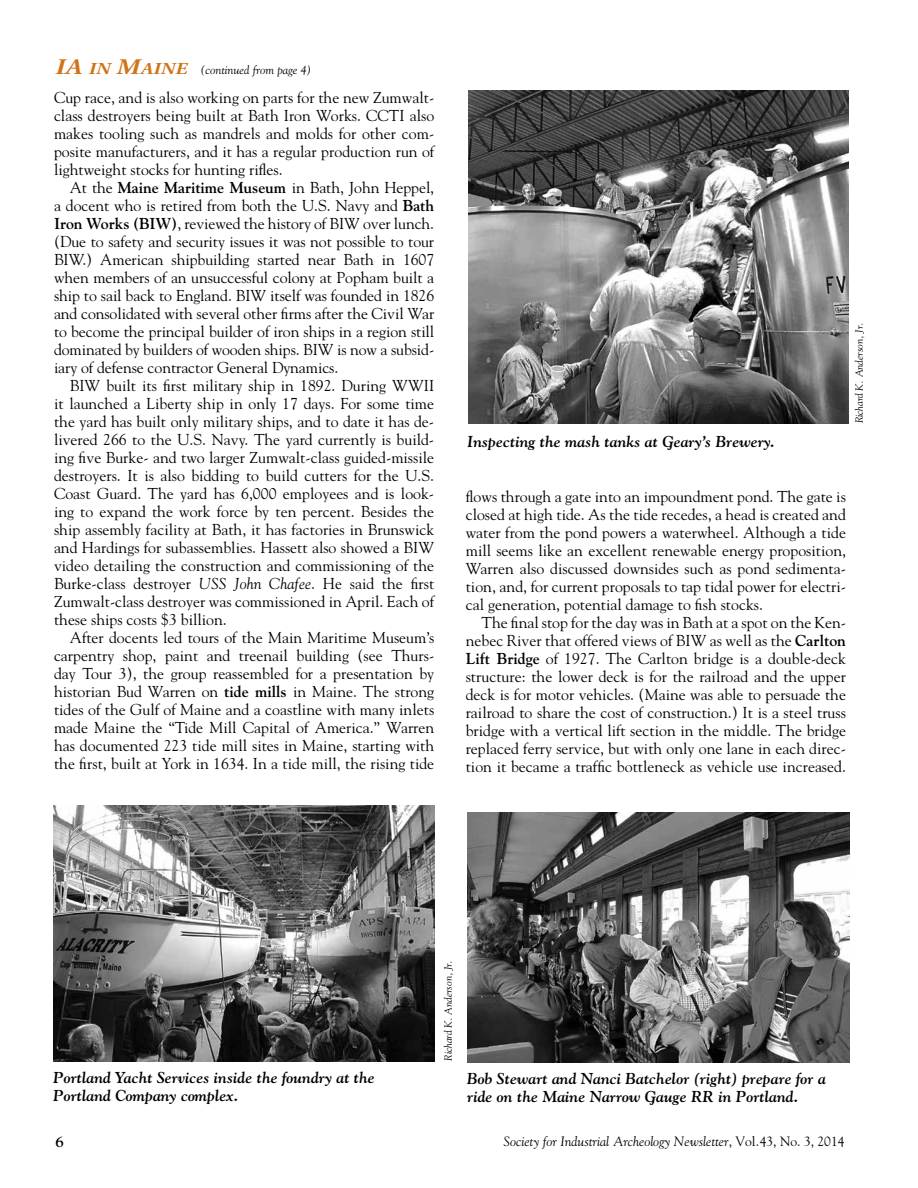
<style>
.page{position:relative;width:918px;height:1188px;background:#fff}
.page>*{position:absolute;margin:0;border:0;box-sizing:border-box;transform-origin:0 0}
.t1{font:15.75px/18px "Goudy Std";color:#000;text-align:justify}
.t2{font:italic 700 15.75px/18px "Goudy Std";color:#000}
.t3{font:700 15px "Goudy Std";color:#000}
.t4{font:italic 13.5px "Goudy Std";color:#000}
.t5{font:italic 12px "Goudy Std";color:#000}
.t6{font:italic 10.5px "Goudy Std";color:#000}
.s1{font-family:"Utopia Std";font-weight:600;font-size:22.5px;color:#cf7419}
.s2{font-family:"Utopia Std";font-weight:600;font-size:16.8px;color:#cf7419}
.s3{font-weight:700}
.s4{font-style:italic}
.s5{font-style:normal}
</style>
<div class="page">
<img style="left:468px;top:91px;width:381px;height:332px">
<img style="left:53px;top:806px;width:381px;height:255px">
<img style="left:467px;top:812px;width:382px;height:250px">
<p class="t5" style="left:56px;top:62px;width:257px"><span class="s1">IA</span> <span class="s2">IN</span> <span class="s1">M</span><span class="s2">AINE</span> (continued from page 4)</p>
<p class="t1" style="left:54px;top:88px;width:382px">Cup race, and is also working on parts for the new Zumwalt&shy;class destroyers being built at Bath Iron Works. CCTI also makes tooling such as mandrels and molds for other com&shy;posite manufacturers, and it has a regular production run of lightweight stocks for hunting rifles.</p>
<p class="t1" style="left:54px;top:178px;width:382px;text-indent:16px">At the <span class="s3">Maine Maritime Museum</span> in Bath, John Heppel, a docent who is retired from both the U.S. Navy and <span class="s3">Bath Iron Works (BIW)</span>, reviewed the history of BIW over lunch. (Due to safety and security issues it was not possible to tour BIW.) American shipbuilding started near Bath in 1607 when members of an unsuccessful colony at Popham built a ship to sail back to England. BIW itself was founded in 1826 and consolidated with several other firms after the Civil War to become the principal builder of iron ships in a region still dominated by builders of wooden ships. BIW is now a subsid&shy;iary of defense contractor General Dynamics.</p>
<p class="t1" style="left:54px;top:376px;width:382px;text-indent:16px">BIW built its first military ship in 1892. During WWII it launched a Liberty ship in only 17 days. For some time the yard has built only military ships, and to date it has de&shy;livered 266 to the U.S. Navy. The yard currently is build&shy;ing five Burke- and two larger Zumwalt-class guided-missile destroyers. It is also bidding to build cutters for the U.S.<br>Coast Guard. The yard has 6,000 employees and is look&shy;ing to expand the work force by ten percent. Besides the ship assembly facility at Bath, it has factories in Brunswick and Hardings for subassemblies. Hassett also showed a BIW video detailing the construction and commissioning of the Burke-class destroyer <span class="s4">USS John Chafee</span>. He said the first Zumwalt-class destroyer was commissioned in April. Each of these ships costs $3 billion.</p>
<p class="t1" style="left:54px;top:628px;width:382px;text-indent:16px">After docents led tours of the Main Maritime Museum’s carpentry shop, paint and treenail building (see Thurs&shy;day Tour 3), the group reassembled for a presentation by historian Bud Warren on <span class="s3">tide mills</span> in Maine. The strong tides of the Gulf of Maine and a coastline with many inlets made Maine the “Tide Mill Capital of America.” Warren has documented 223 tide mill sites in Maine, starting with the first, built at York in 1634. In a tide mill, the rising tide</p>
<p class="t2" style="left:467px;top:432px;width:309px">Inspecting the mash tanks at Geary’s Brewery.</p>
<p class="t6" style="left:853px;top:423px;width:102px;rotate:-90deg">Richard K. Anderson, Jr.</p>
<p class="t1" style="left:466px;top:487px;width:382px">flows through a gate into an impoundment pond. The gate is closed at high tide. As the tide recedes, a head is created and water from the pond powers a waterwheel. Although a tide mill seems like an excellent renewable energy proposition, Warren also discussed downsides such as pond sedimenta&shy;tion, and, for current proposals to tap tidal power for electri&shy;cal generation, potential damage to fish stocks.</p>
<p class="t1" style="left:466px;top:613px;width:382px;text-indent:16px">The final stop for the day was in Bath at a spot on the Ken&shy;nebec River that offered views of BIW as well as the <span class="s3">Carlton Lift Bridge</span> of 1927. The Carlton bridge is a double-deck structure: the lower deck is for the railroad and the upper deck is for motor vehicles. (Maine was able to persuade the railroad to share the cost of construction.) It is a steel truss bridge with a vertical lift section in the middle. The bridge replaced ferry service, but with only one lane in each direc&shy;tion it became a traffic bottleneck as vehicle use increased.</p>
<p class="t2" style="left:53px;top:1068px;width:323px">Portland Yacht Services inside the foundry at the<br>Portland Company complex.</p>
<p class="t6" style="left:442px;top:1061px;width:102px;rotate:-90deg">Richard K. Anderson, Jr.</p>
<p class="t2" style="left:467px;top:1069px;width:360px">Bob Stewart and Nanci Batchelor (right) prepare for a ride on the Maine Narrow Gauge RR in Portland.</p>
<p class="t3" style="left:56px;top:1133px;width:10px">6</p>
<p class="t4" style="left:503px;top:1133px;width:343px">Society for Industrial Archeology Newsletter<span class="s5">, Vol. 43, No. 3, 2014</span></p>
</div>
